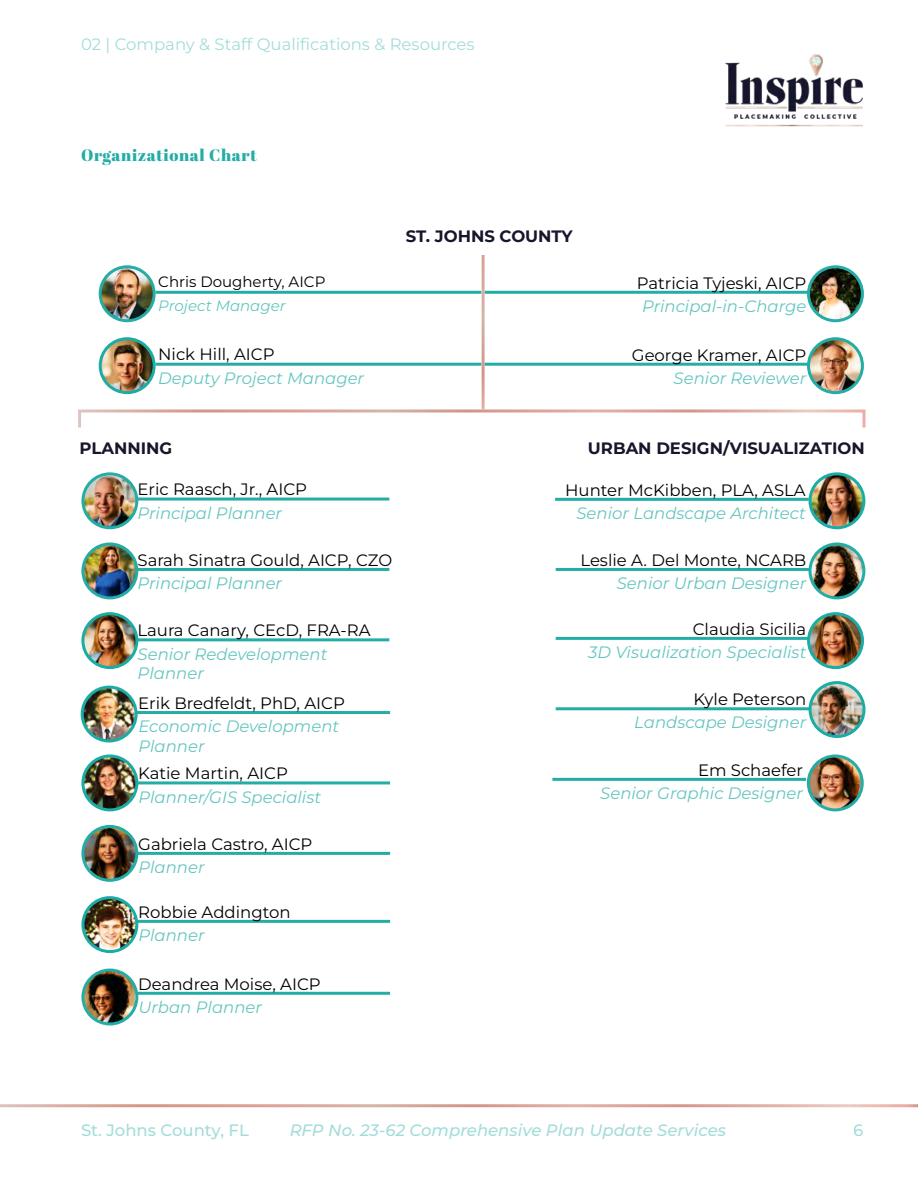
<style>
.page{position:relative;width:918px;height:1188px;background:#fff}
.page>*{position:absolute;margin:0;border:0;box-sizing:border-box;transform-origin:0 0}
.t1{font:italic 16.5px/19.8px "Montserrat";color:#65c6c1}
.t2{font:16.5px "Montserrat";color:#000}
.t3{font:700 16.5px "Montserrat";color:#17162b}
.t4{font:italic 500 16.5px "Montserrat";color:#65c6c1}
.t5{font:16.5px "Montserrat";color:#65c6c1}
.t6{font:16.5px "Abril Fatface";letter-spacing:.04em;color:#23ada6}
.t7{font:500 16.5px "Montserrat";color:#65c6c1}
.t8{font:15px "Montserrat";color:#000}
.t9{font:italic 15px "Montserrat";color:#65c6c1}
</style>
<div class="page">
<img style="left:725px;top:54px;width:138px;height:73px">
<hr style="left:135px;top:498px;width:254px;height:3px;background:#23ada6">
<hr style="left:136px;top:711px;width:254px;height:3px;background:#23ada6">
<hr style="left:135px;top:568px;width:254px;height:3px;background:#23ada6">
<hr style="left:136px;top:781px;width:254px;height:3px;background:#23ada6">
<hr style="left:135px;top:638px;width:254px;height:3px;background:#23ada6">
<hr style="left:136px;top:852px;width:254px;height:3px;background:#23ada6">
<hr style="left:136px;top:920px;width:254px;height:3px;background:#23ada6">
<hr style="left:136px;top:992px;width:254px;height:3px;background:#23ada6">
<hr style="left:156px;top:291px;width:325px;height:3px;background:#23ada6">
<hr style="left:156px;top:363px;width:325px;height:3px;background:#23ada6">
<hr style="left:555px;top:498px;width:254px;height:3px;background:#23ada6">
<hr style="left:552px;top:778px;width:254px;height:3px;background:#23ada6">
<hr style="left:485px;top:291px;width:324px;height:3px;background:#23ada6">
<hr style="left:485px;top:363px;width:324px;height:3px;background:#23ada6">
<hr style="left:556px;top:568px;width:253px;height:3px;background:#23ada6">
<hr style="left:556px;top:637px;width:253px;height:3px;background:#23ada6">
<hr style="left:556px;top:707px;width:253px;height:3px;background:#23ada6">
<div style="left:78px;top:410px;width:787px;height:19px;border:3px solid #fff"></div>
<img style="left:82px;top:687px;width:54px;height:54px;border-radius:27px">
<div style="left:81px;top:686px;width:57px;height:57px;border:3px solid #1aada5;border-radius:50%"></div>
<img style="left:83px;top:756px;width:54px;height:54px;border-radius:27px">
<div style="left:81px;top:755px;width:57px;height:56px;border:3px solid #1aada5;border-radius:50%"></div>
<img style="left:83px;top:898px;width:54px;height:54px;border-radius:27px">
<div style="left:81px;top:896px;width:57px;height:57px;border:3px solid #1aada5;border-radius:50%"></div>
<img style="left:83px;top:614px;width:54px;height:54px;border-radius:27px">
<div style="left:81px;top:612px;width:57px;height:57px;border:3px solid #1aada5;border-radius:50%"></div>
<img style="left:810px;top:474px;width:54px;height:54px;border-radius:27px">
<div style="left:809px;top:472px;width:56px;height:57px;border:3px solid #1aada5;border-radius:50%"></div>
<img style="left:809px;top:614px;width:53px;height:54px;border-radius:27px">
<div style="left:807px;top:612px;width:57px;height:57px;border:3px solid #1aada5;border-radius:50%"></div>
<img style="left:100px;top:339px;width:54px;height:54px;border-radius:27px">
<div style="left:99px;top:337px;width:57px;height:57px;border:3px solid #1aada5;border-radius:50%"></div>
<img style="left:810px;top:683px;width:53px;height:54px">
<div style="left:809px;top:681px;width:56px;height:57px;border:3px solid #1aada5;border-radius:50%"></div>
<img style="left:100px;top:267px;width:54px;height:54px;border-radius:27px">
<div style="left:99px;top:265px;width:57px;height:57px;border:3px solid #23ada6;border-radius:50%"></div>
<img style="left:811px;top:544px;width:52px;height:54px">
<div style="left:809px;top:543px;width:56px;height:56px;border:3px solid #23ada6;border-radius:50%"></div>
<img style="left:808px;top:756px;width:54px;height:54px;border-radius:27px">
<div style="left:807px;top:755px;width:57px;height:56px;border:3px solid #23ada6;border-radius:50%"></div>
<img style="left:83px;top:970px;width:52px;height:54px">
<div style="left:81px;top:969px;width:57px;height:56px;border:3px solid #23ada6;border-radius:50%"></div>
<img style="left:84px;top:826px;width:52px;height:54px">
<div style="left:81px;top:825px;width:57px;height:57px;border:3px solid #23ada6;border-radius:50%"></div>
<img style="left:809px;top:267px;width:53px;height:54px;border-radius:27px">
<div style="left:807px;top:265px;width:57px;height:57px;border:3px solid #23ada6;border-radius:50%"></div>
<img style="left:809px;top:339px;width:53px;height:54px;border-radius:27px">
<div style="left:807px;top:337px;width:57px;height:57px;border:3px solid #23ada6;border-radius:50%"></div>
<img style="left:84px;top:474px;width:52px;height:54px">
<div style="left:81px;top:472px;width:57px;height:57px;border:3px solid #23ada6;border-radius:50%"></div>
<img style="left:83px;top:544px;width:54px;height:54px;border-radius:27px">
<div style="left:81px;top:543px;width:57px;height:56px;border:3px solid #23ada6;border-radius:50%"></div>
<p class="t5" style="left:81px;top:33px;width:395px">02 | Company &amp; Staff Qualifications &amp; Resources</p>
<p class="t6" style="left:81px;top:144px;width:177px">Organizational Chart</p>
<p class="t3" style="left:406px;top:225px;width:168px">ST. JOHNS COUNTY</p>
<p class="t8" style="left:158px;top:272px;width:169px">Chris Dougherty, AICP</p>
<p class="t2" style="left:637px;top:272px;width:171px">Patricia Tyjeski, AICP</p>
<p class="t9" style="left:158px;top:295px;width:129px">Project Manager</p>
<p class="t1" style="left:642px;top:296px;width:166px">Principal-in-Charge</p>
<p class="t2" style="left:158px;top:344px;width:118px">Nick Hill, AICP</p>
<p class="t2" style="left:632px;top:344px;width:176px">George Kramer, AICP</p>
<p class="t1" style="left:158px;top:368px;width:207px">Deputy Project Manager</p>
<p class="t1" style="left:674px;top:368px;width:134px">Senior Reviewer</p>
<p class="t3" style="left:79px;top:437px;width:94px">PLANNING</p>
<p class="t2" style="left:138px;top:478px;width:171px">Eric Raasch, Jr., AICP</p>
<p class="t1" style="left:138px;top:503px;width:146px">Principal Planner</p>
<p class="t2" style="left:138px;top:549px;width:256px">Sarah Sinatra Gould, AICP, CZO</p>
<p class="t1" style="left:138px;top:573px;width:146px">Principal Planner</p>
<p class="t2" style="left:138px;top:619px;width:235px">Laura Canary, CEcD, FRA-RA</p>
<p class="t1" style="left:138px;top:643px;width:191px">Senior Redevelopment<br>Planner</p>
<p class="t2" style="left:138px;top:692px;width:208px">Erik Bredfeldt, PhD, AICP</p>
<p class="t1" style="left:138px;top:716px;width:202px">Economic Development<br>Planner</p>
<p class="t2" style="left:138px;top:762px;width:151px">Katie Martin, AICP</p>
<p class="t1" style="left:138px;top:787px;width:184px">Planner/GIS Specialist</p>
<p class="t2" style="left:138px;top:833px;width:176px">Gabriela Castro, AICP</p>
<p class="t1" style="left:138px;top:857px;width:68px">Planner</p>
<p class="t2" style="left:138px;top:901px;width:154px">Robbie Addington</p>
<p class="t1" style="left:138px;top:925px;width:68px">Planner</p>
<p class="t2" style="left:138px;top:973px;width:184px">Deandrea Moise, AICP</p>
<p class="t1" style="left:138px;top:997px;width:125px">Urban Planner</p>
<p class="t3" style="left:588px;top:437px;width:278px">URBAN DESIGN/VISUALIZATION</p>
<p class="t2" style="left:565px;top:479px;width:242px">Hunter McKibben, PLA, ASLA</p>
<p class="t1" style="left:576px;top:503px;width:231px">Senior Landscape Architect</p>
<p class="t2" style="left:580px;top:549px;width:227px">Leslie A. Del Monte, NCARB</p>
<p class="t1" style="left:617px;top:573px;width:191px">Senior Urban Designer</p>
<p class="t2" style="left:693px;top:618px;width:115px">Claudia Sicilia</p>
<p class="t1" style="left:588px;top:642px;width:220px">3D Visualization Specialist</p>
<p class="t2" style="left:693px;top:688px;width:114px">Kyle Peterson</p>
<p class="t1" style="left:634px;top:712px;width:174px">Landscape Designer</p>
<p class="t2" style="left:698px;top:759px;width:107px">Em Schaefer</p>
<p class="t1" style="left:600px;top:783px;width:204px">Senior Graphic Designer</p>
<p class="t7" style="left:81px;top:1119px;width:169px">St. Johns County, FL</p>
<p class="t4" style="left:290px;top:1119px;width:438px">RFP No. 23-62 Comprehensive Plan Update Services</p>
<p class="t7" style="left:854px;top:1119px;width:12px">6</p>
</div>
